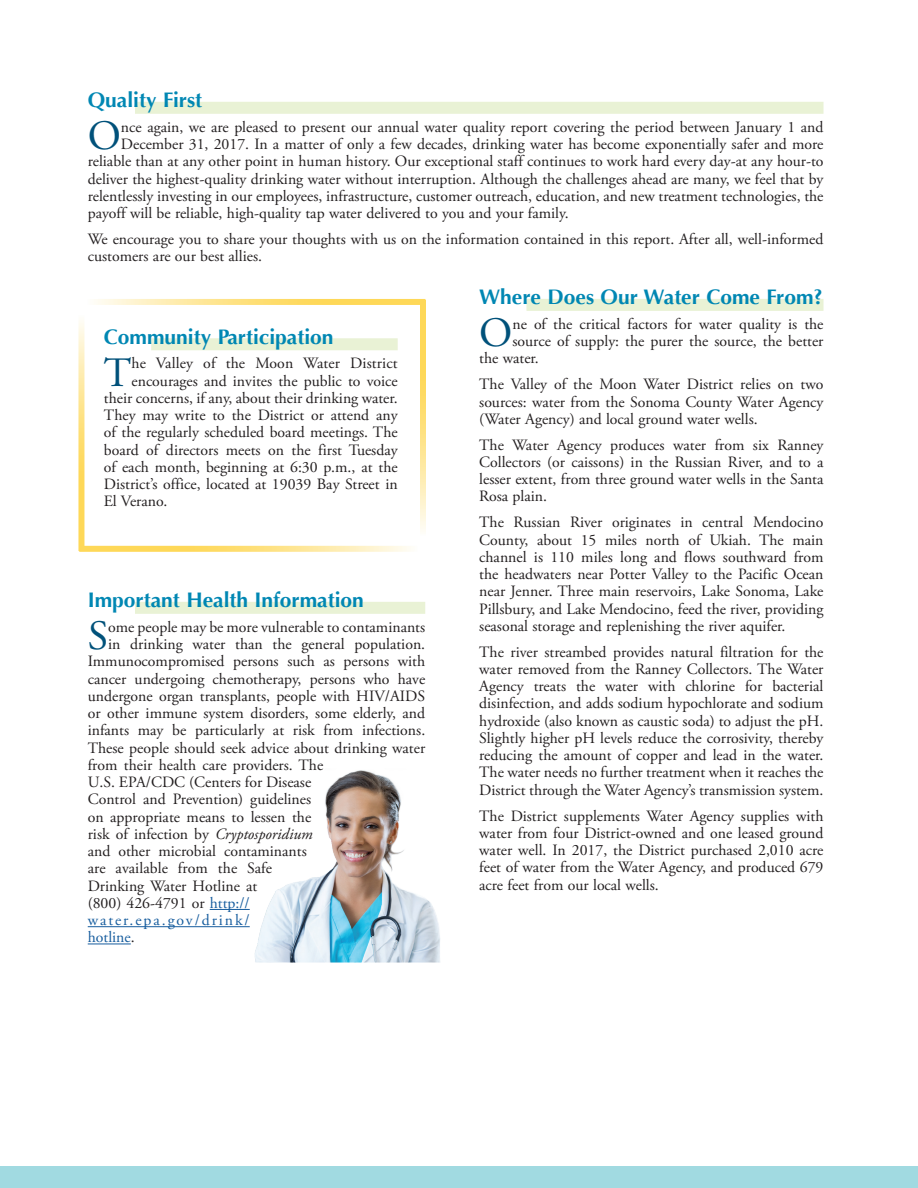
<style>
.page{position:relative;width:918px;height:1188px;background:#fff}
.page>*{position:absolute;margin:0;border:0;box-sizing:border-box;transform-origin:0 0}
.Initial_Cap{font:41.7px "Adobe Garamond Pro";color:#00517a}
.Article_Headline-BLO{font:700 21px "Optima";color:#0087b3}
.Initial_Cap-2{font:15.75px "Adobe Garamond Pro";color:#231f20}
.First_Paragraph{font:15.75px/17.2px "Adobe Garamond Pro";color:#231f20;text-align:justify}
.Initial_Cap-3{font:15.75px "Adobe Garamond Pro";letter-spacing:.125em;color:#175d9e}
.Initial_Cap-4{font:15.75px "Adobe Garamond Pro";color:#175d9e}
.s1{font-style:italic}
.s2{color:#175d9e}
.s3{color:#231f20}
</style>
<div class="page">
<div style="left:0;top:1166px;width:918px;height:22px;background:#a1dae1"></div>
<div style="left:151px;top:338px;width:247px;height:12px;background:#e9f2d5"></div>
<div style="left:526px;top:299px;width:298px;height:12px;background:#e9f2d5"></div>
<div style="left:135px;top:602px;width:290px;height:12px;background:#e9f2d5"></div>
<hr style="left:210px;top:909px;width:40px;height:1px;background:#175d9e">
<hr style="left:88px;top:926px;width:162px;height:1px;background:#175d9e">
<hr style="left:88px;top:944px;width:43px;height:1px;background:#175d9e">
<div style="left:135px;top:102px;width:689px;height:12px;background:#e9f2d5"></div>
<img style="left:254px;top:770px;width:186px;height:193px">
<svg style="left:78px;top:321px;width:6px;height:230px"></svg>
<svg style="left:79px;top:546px;width:331px;height:6px;background:#fee388"></svg>
<svg style="left:420px;top:300px;width:6px;height:231px"></svg>
<svg style="left:96px;top:299px;width:329px;height:6px;background:#fee286"></svg>
<p class="Article_Headline-BLO" style="left:88px;top:88px;width:116px">Quality First</p>
<p class="Initial_Cap" style="left:88px;top:111px;width:35px">O</p>
<p class="Initial_Cap-2" style="left:121px;top:117px;width:704px">nce again, we are pleased to present our annual water quality report covering the period between January 1 and</p>
<p class="Initial_Cap-2" style="left:121px;top:135px;width:704px">December 31, 2017. In a matter of only a few decades, drinking water has become exponentially safer and more</p>
<p class="Initial_Cap-2" style="left:88px;top:152px;width:737px">reliable than at any other point in human history. Our exceptional staff continues to work hard every day-at any hour-to</p>
<p class="Initial_Cap-2" style="left:88px;top:169px;width:737px">deliver the highest-quality drinking water without interruption. Although the challenges ahead are many, we feel that by</p>
<p class="Initial_Cap-2" style="left:88px;top:186px;width:737px">relentlessly investing in our employees, infrastructure, customer outreach, education, and new treatment technologies, the</p>
<p class="Initial_Cap-2" style="left:88px;top:204px;width:482px">payoff will be reliable, high-quality tap water delivered to you and your family.</p>
<p class="First_Paragraph" style="left:88px;top:231px;width:737px">We encourage you to share your thoughts with us on the information contained in this report. After all, well-informed customers are our best allies.</p>
<p class="Article_Headline-BLO" style="left:104px;top:324px;width:231px">Community Participation</p>
<p class="Initial_Cap" style="left:104px;top:347px;width:29px">T</p>
<p class="Initial_Cap-2" style="left:132px;top:354px;width:268px">he Valley of the Moon Water District</p>
<p class="Initial_Cap-2" style="left:132px;top:371px;width:268px">encourages and invites the public to voice</p>
<p class="Initial_Cap-2" style="left:104px;top:388px;width:295px">their concerns, if any, about their drinking water.</p>
<p class="Initial_Cap-2" style="left:104px;top:406px;width:295px">They may write to the District or attend any</p>
<p class="Initial_Cap-2" style="left:104px;top:423px;width:295px">of the regularly scheduled board meetings. The</p>
<p class="Initial_Cap-2" style="left:104px;top:440px;width:295px">board of directors meets on the first Tuesday</p>
<p class="Initial_Cap-2" style="left:104px;top:457px;width:295px">of each month, beginning at 6:30 p.m., at the</p>
<p class="Initial_Cap-2" style="left:104px;top:475px;width:295px">District’s office, located at 19039 Bay Street in</p>
<p class="Initial_Cap-2" style="left:104px;top:492px;width:65px">El Verano.</p>
<p class="Article_Headline-BLO" style="left:88px;top:588px;width:278px">Important Health Information</p>
<p class="Initial_Cap" style="left:88px;top:611px;width:22px">S</p>
<p class="Initial_Cap-2" style="left:108px;top:617px;width:319px">ome people may be more vulnerable to contaminants</p>
<p class="Initial_Cap-2" style="left:108px;top:635px;width:319px">in drinking water than the general population.</p>
<p class="Initial_Cap-2" style="left:88px;top:652px;width:339px">Immunocompromised persons such as persons with</p>
<p class="Initial_Cap-2" style="left:88px;top:669px;width:339px">cancer undergoing chemotherapy, persons who have</p>
<p class="Initial_Cap-2" style="left:88px;top:686px;width:339px">undergone organ transplants, people with HIV/AIDS</p>
<p class="Initial_Cap-2" style="left:88px;top:704px;width:339px">or other immune system disorders, some elderly, and</p>
<p class="Initial_Cap-2" style="left:88px;top:721px;width:339px">infants may be particularly at risk from infections.</p>
<p class="Initial_Cap-2" style="left:88px;top:738px;width:339px">These people should seek advice about drinking water</p>
<p class="Initial_Cap-2" style="left:88px;top:755px;width:237px">from their health care providers. The</p>
<p class="Initial_Cap-2" style="left:88px;top:773px;width:225px">U.S. EPA/CDC (Centers for Disease</p>
<p class="Initial_Cap-2" style="left:88px;top:790px;width:225px">Control and Prevention) guidelines</p>
<p class="Initial_Cap-2" style="left:88px;top:807px;width:225px">on appropriate means to lessen the</p>
<p class="Initial_Cap-2" style="left:88px;top:824px;width:227px">risk of infection by <span class="s1">Cryptosporidium</span></p>
<p class="Initial_Cap-2" style="left:88px;top:842px;width:221px">and other microbial contaminants</p>
<p class="Initial_Cap-2" style="left:88px;top:859px;width:186px">are available from the Safe</p>
<p class="Initial_Cap-2" style="left:88px;top:876px;width:171px">Drinking Water Hotline at</p>
<p class="Initial_Cap-2" style="left:88px;top:893px;width:164px">(800) 426-4791 or <span class="s2">http://</span></p>
<p class="Initial_Cap-3" style="left:88px;top:911px;width:164px">water.epa.gov/drink/</p>
<p class="Initial_Cap-4" style="left:88px;top:928px;width:48px">hotline<span class="s3">.</span></p>
<p class="Article_Headline-BLO" style="left:479px;top:285px;width:345px">Where Does Our Water Come From?</p>
<p class="Initial_Cap" style="left:479px;top:308px;width:35px">O</p>
<p class="Initial_Cap-2" style="left:512px;top:314px;width:313px">ne of the critical factors for water quality is the</p>
<p class="Initial_Cap-2" style="left:512px;top:332px;width:313px">source of supply: the purer the source, the better</p>
<p class="Initial_Cap-2" style="left:479px;top:349px;width:61px">the water.</p>
<p class="First_Paragraph" style="left:479px;top:376px;width:346px">The Valley of the Moon Water District relies on two sources: water from the Sonoma County Water Agency (Water Agency) and local ground water wells.</p>
<p class="First_Paragraph" style="left:479px;top:437px;width:346px">The Water Agency produces water from six Ranney Collectors (or caissons) in the Russian River, and to a lesser extent, from three ground water wells in the Santa Rosa plain.</p>
<p class="First_Paragraph" style="left:479px;top:514px;width:346px">The Russian River originates in central Mendocino County, about 15 miles north of Ukiah. The main channel is 110 miles long and flows southward from the headwaters near Potter Valley to the Pacific Ocean near Jenner. Three main reservoirs, Lake Sonoma, Lake Pillsbury, and Lake Mendocino, feed the river, providing seasonal storage and replenishing the river aquifer.</p>
<p class="First_Paragraph" style="left:479px;top:644px;width:346px">The river streambed provides natural filtration for the water removed from the Ranney Collectors. The Water Agency treats the water with chlorine for bacterial disinfection, and adds sodium hypochlorate and sodium hydroxide (also known as caustic soda) to adjust the pH.<br>Slightly higher pH levels reduce the corrosivity, thereby reducing the amount of copper and lead in the water.<br>The water needs no further treatment when it reaches the District through the Water Agency’s transmission system.</p>
<p class="First_Paragraph" style="left:479px;top:808px;width:346px">The District supplements Water Agency supplies with water from four District-owned and one leased ground water well. In 2017, the District purchased 2,010 acre feet of water from the Water Agency, and produced 679 acre feet from our local wells.</p>
</div>
